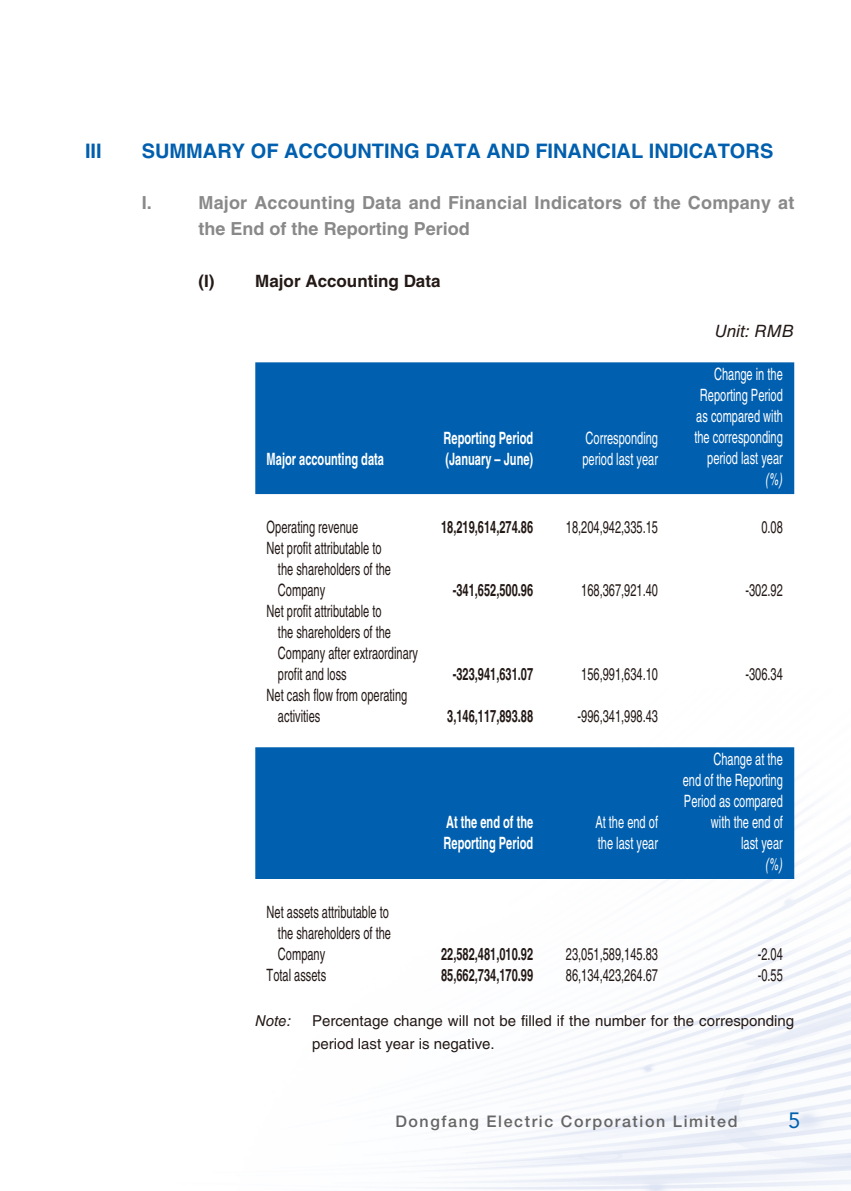
<style>
.page{position:relative;width:851px;height:1191px;background:#fff}
.page>*{position:absolute;margin:0;border:0;box-sizing:border-box;transform-origin:0 0}
.t1{font:22px "Avenir LT Std";color:#005fae}
.t2{font:700 20px "Helvetica LT Std";color:#005fae}
.t3{font:700 18px/26px "Helvetica LT Std";letter-spacing:.01em;color:#898989}
.t4{font:17px/21px "Helvetica LT Std";color:#231916;scale:.65 1}
.t5{font:17px/21px "Helvetica LT Std";color:#fff;scale:.65 1}
.t6{font:700 17px "Helvetica LT Std";color:#231916;scale:.65 1}
.t7{font:700 17px/21px "Helvetica LT Std";color:#fff;scale:.65 1}
.t8{font:700 17px "Helvetica LT Std";color:#231916}
.t9{font:italic 17px "Helvetica LT Std";color:#231916}
.t10{font:italic 17px "Helvetica LT Std";color:#fff;scale:.65 1}
.t11{font:500 16px "Helvetica Neue LT Std";letter-spacing:.1em;color:#666565}
.t12{font:15px/23px "Helvetica LT Std";color:#231916}
.t13{font:italic 15px "Helvetica LT Std";color:#231916}
</style>
<div class="page">
<div style="left:255px;top:362px;width:539px;height:132px;background:#005fae"></div>
<div style="left:255px;top:747px;width:539px;height:132px;background:#005fae"></div>
<p class="t2" style="left:85px;top:139px;width:18px">III</p>
<p class="t2" style="left:142px;top:139px;width:633px">SUMMARY OF ACCOUNTING DATA AND FINANCIAL INDICATORS</p>
<p class="t3" style="left:142px;top:190px;width:12px">I.</p>
<p class="t3" style="left:198px;top:190px;width:597px">Major Accounting Data and Financial Indicators of the Company at the End of the Reporting Period</p>
<p class="t8" style="left:198px;top:271px;width:243px">(I) Major Accounting Data</p>
<p class="t9" style="left:714px;top:322px;width:81px">Unit: RMB</p>
<p class="t7" style="left:266px;top:448px;width:182px">Major accounting data</p>
<p class="t7" style="left:443px;top:427px;width:139px">Reporting Period (January – June)</p>
<p class="t5" style="left:582px;top:427px;width:118px">Corresponding period last year</p>
<p class="t5" style="left:694px;top:364px;width:138px;text-align:right">Change in the<br>Reporting Period as compared with the corresponding period last year</p>
<p class="t10" style="left:765px;top:469px;width:28px">(%)</p>
<p class="t4" style="left:266px;top:516px;width:142px">Operating revenue</p>
<p class="t6" style="left:441px;top:517px;width:143px">18,219,614,274.86</p>
<p class="t4" style="left:565px;top:516px;width:143px">18,204,942,335. 15</p>
<p class="t4" style="left:761px;top:516px;width:35px">0.08</p>
<p class="t4" style="left:278px;top:537px;width:175px;text-indent:-11px">Net profit attributable to the shareholders of the<br>Company</p>
<p class="t6" style="left:452px;top:580px;width:125px">-341,652,500.96</p>
<p class="t4" style="left:581px;top:579px;width:120px">168,367,921.40</p>
<p class="t4" style="left:745px;top:579px;width:59px">-302. 92</p>
<p class="t4" style="left:278px;top:600px;width:217px;text-indent:-11px">Net profit attributable to<br>the shareholders of the<br>Company after extraordinary profit and loss</p>
<p class="t4" style="left:278px;top:684px;width:200px;text-indent:-11px">Net cash flow from operating activities</p>
<p class="t4" style="left:278px;top:901px;width:175px;text-indent:-11px">Net assets attributable to the shareholders of the<br>Company</p>
<p class="t6" style="left:452px;top:664px;width:125px">-323,941,631.07</p>
<p class="t4" style="left:581px;top:663px;width:120px">156,991,634. 10</p>
<p class="t4" style="left:745px;top:663px;width:59px">-306. 34</p>
<p class="t6" style="left:447px;top:706px;width:134px">3,146,117,893.88</p>
<p class="t4" style="left:577px;top:705px;width:125px">-996,341,998.43</p>
<p class="t7" style="left:443px;top:811px;width:139px">At the end of the<br>Reporting Period</p>
<p class="t5" style="left:595px;top:812px;width:98px">At the end of the last year</p>
<p class="t5" style="left:682px;top:749px;width:156px;text-align:right">Change at the<br>end of the Reporting<br>Period as compared with the end of<br>last year</p>
<p class="t10" style="left:765px;top:854px;width:28px">(%)</p>
<p class="t6" style="left:441px;top:943px;width:143px">22,582,481,010.92</p>
<p class="t4" style="left:565px;top:943px;width:143px">23,051,589,145.83</p>
<p class="t4" style="left:757px;top:943px;width:40px">-2.04</p>
<p class="t4" style="left:266px;top:964px;width:93px">Total assets</p>
<p class="t6" style="left:441px;top:964px;width:143px">85,662,734,170.99</p>
<p class="t4" style="left:565px;top:964px;width:143px">86,134,423,264.67</p>
<p class="t4" style="left:757px;top:964px;width:40px">-0.55</p>
<p class="t13" style="left:255px;top:1012px;width:37px">Note:</p>
<p class="t12" style="left:312px;top:1009px;width:483px">Percentage change will not be filled if the number for the corresponding period last year is negative.</p>
<p class="t11" style="left:395px;top:1111px;width:343px">Dongfang Electric Corporation Limited</p>
<p class="t1" style="left:788px;top:1107px;width:14px">5</p>
</div>
